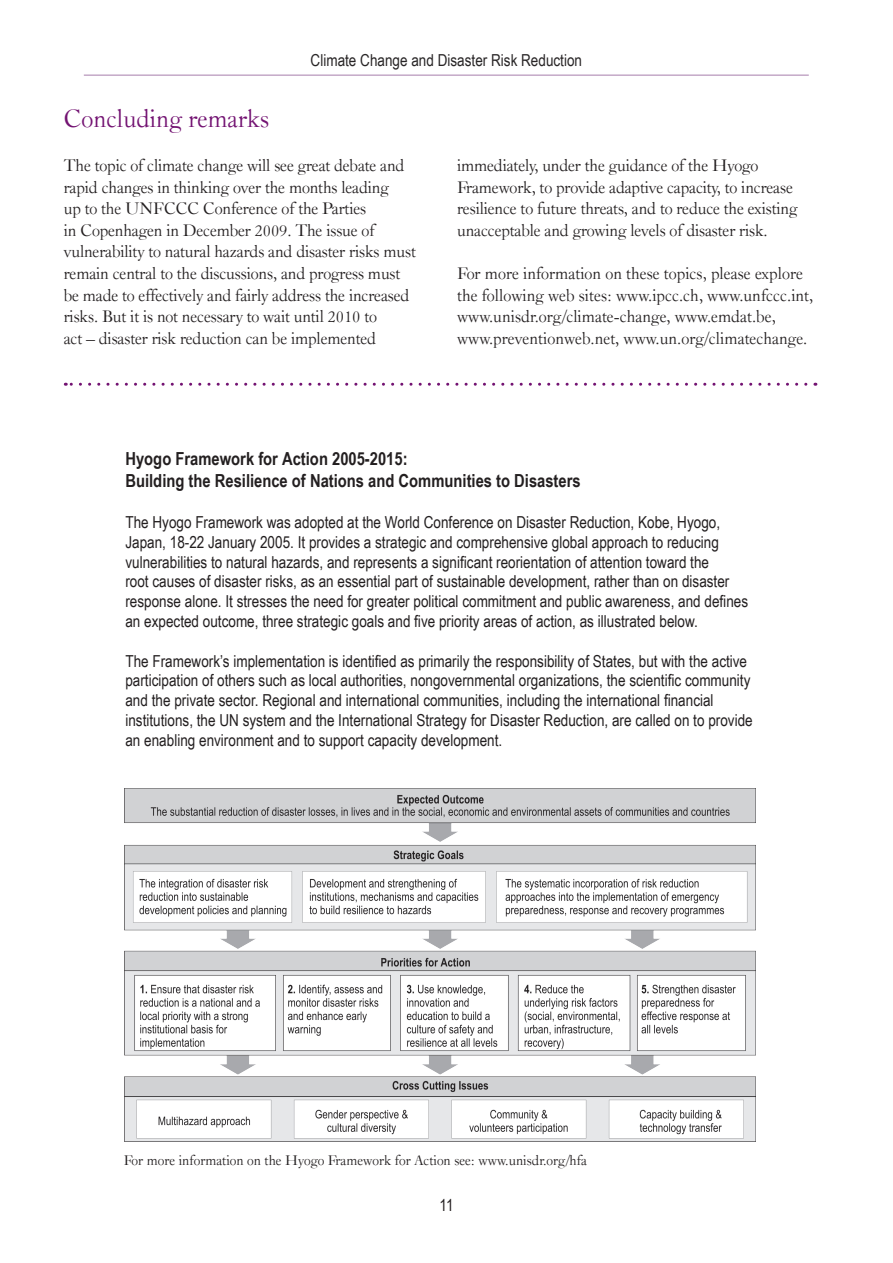
<style>
.page{position:relative;width:893px;height:1263px;background:#fff}
.page>*{position:absolute;margin:0;border:0;box-sizing:border-box;transform-origin:0 0}
.Text_-_Caslon_11pts{font:27px "Caslon Old Face BT";color:#731372}
.Text_-_Caslon_11pts-2{font:18px/21.6px "Caslon Old Face BT";letter-spacing:-.01em;color:#231f20}
.Text_-_Caslon_11pts-3{font:700 18px "Arial Narrow";color:#231f20}
.Text_-_Caslon_11pts-4{font:16.5px/19.8px "Arial Narrow";color:#231f20}
.t1{font:16.5px "Arial Narrow";color:#282526}
.Text_-_Caslon_11pts-5{font:15px "Caslon Old Face BT";color:#231f20}
</style>
<div class="page">
<hr style="left:84px;top:75px;width:725px;height:1px;background:#a77dab">
<img style="left:124px;top:789px;width:632px;height:352px">
<svg style="left:65px;top:383px;width:741px;height:3px"></svg>
<p class="Text_-_Caslon_11pts" style="left:64px;top:102px;width:207px">Concluding remarks</p>
<p class="t1" style="left:311px;top:48px;width:273px">Climate Change and Disaster Risk Reduction</p>
<p class="Text_-_Caslon_11pts-2" style="left:64px;top:154px;width:354px">The topic of climate change will see great debate and rapid changes in thinking over the months leading<br>up to the UNFCCC Conference of the Parties<br>in Copenhagen in December 2009. The issue of vulnerability to natural hazards and disaster risks must remain central to the discussions, and progress must be made to effectively and fairly address the increased risks. But it is not necessary to wait until 2010 to<br>act – disaster risk reduction can be implemented</p>
<p class="Text_-_Caslon_11pts-2" style="left:457px;top:154px;width:342px">immediately, under the guidance of the Hyogo Framework, to provide adaptive capacity, to increase resilience to future threats, and to reduce the existing unacceptable and growing levels of disaster risk.</p>
<p class="Text_-_Caslon_11pts-2" style="left:457px;top:262px;width:358px">For more information on these topics, please explore the following web sites: www.ipcc.ch, www.unfccc.int, www.unisdr.org/climate-change, www.emdat.be, www.preventionweb.net, www.un.org/climatechange.</p>
<p class="Text_-_Caslon_11pts-3" style="left:125px;top:445px;width:284px">Hyogo Framework for Action 2005-2015:</p>
<p class="Text_-_Caslon_11pts-3" style="left:125px;top:467px;width:457px">Building the Resilience of Nations and Communities to Disasters</p>
<p class="Text_-_Caslon_11pts-4" style="left:125px;top:512px;width:624px">The Hyogo Framework was adopted at the World Conference on Disaster Reduction, Kobe, Hyogo, Japan, 18-22 January 2005. It provides a strategic and comprehensive global approach to reducing vulnerabilities to natural hazards, and represents a significant reorientation of attention toward the<br>root causes of disaster risks, as an essential part of sustainable development, rather than on disaster response alone. It stresses the need for greater political commitment and public awareness, and defines an expected outcome, three strategic goals and five priority areas of action, as illustrated below.</p>
<p class="Text_-_Caslon_11pts-4" style="left:125px;top:650px;width:629px">The Framework’s implementation is identified as primarily the responsibility of States, but with the active participation of others such as local authorities, nongovernmental organizations, the scientific community and the private sector. Regional and international communities, including the international financial institutions, the UN system and the International Strategy for Disaster Reduction, are called on to provide an enabling environment and to support capacity development.</p>
<p class="Text_-_Caslon_11pts-5" style="left:124px;top:1151px;width:465px">For more information on the Hyogo Framework for Action see: www.unisdr.org/hfa</p>
<p class="Text_-_Caslon_11pts-4" style="left:439px;top:1195px;width:16px">11</p>
</div>
